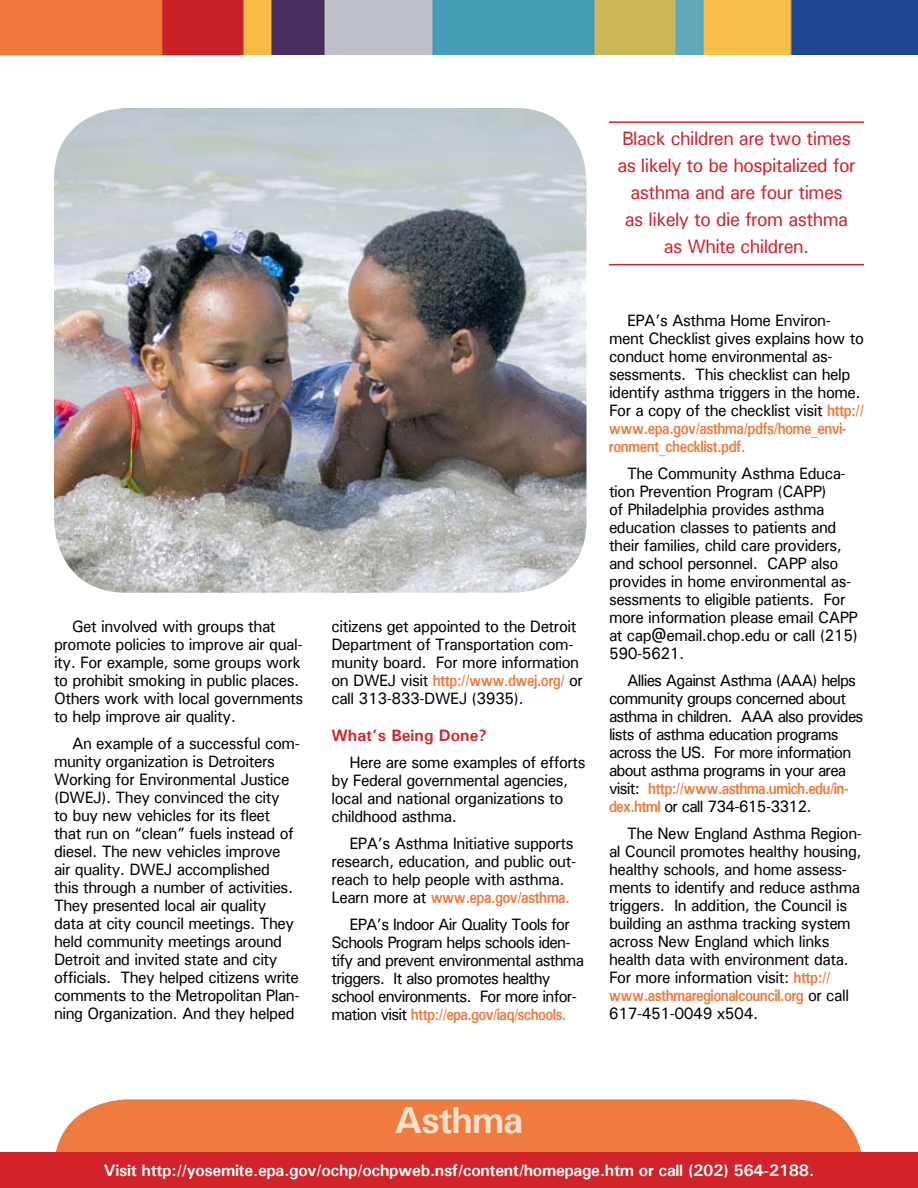
<style>
.page{position:relative;width:918px;height:1188px;background:#fff}
.page>*{position:absolute;margin:0;border:0;box-sizing:border-box;transform-origin:0 0}
.t1{font:700 37.5px "Univers";letter-spacing:-.03em;color:#fce0cd}
.t2{font:500 19.5px/27px "Univers";letter-spacing:-.03em;color:#d2232a;text-align:center;scale:.95 1}
.t3{font:500 16.5px/18px "Univers";letter-spacing:-.03em;color:#000;scale:.95 1}
.t4{font:500 16.5px/18px "Univers";letter-spacing:-.05em;color:#000;scale:.95 1}
.t5{font:700 16.5px "Univers";letter-spacing:-.02em;color:#fff}
.t6{font:700 16.5px "Univers";color:#d2232a}
.s1{font-weight:700;color:#ef7b3e}
</style>
<div class="page">
<hr style="left:609px;top:121px;width:255px;height:2px;background:#d2232a">
<hr style="left:609px;top:264px;width:255px;height:1px;background:#d2232a">
<img style="left:0;top:0;width:918px;height:54px">
<img style="left:54px;top:108px;width:532px;height:485px">
<div style="left:56px;top:1100px;width:805px;height:52px;background:#ef7b3e"></div>
<div style="left:0;top:1152px;width:918px;height:36px;background:#d2232a"></div>
<p class="t3" style="left:54px;top:617px;width:264px;text-indent:18px">Get involved with groups that promote policies to improve air qual&shy;ity. For example, some groups work to prohibit smoking in public places.<br>Others work with local governments to help improve air quality.</p>
<p class="t3" style="left:54px;top:734px;width:260px;text-indent:18px">An example of a successful com&shy;munity organization is Detroiters Working for Environmental Justice (DWEJ). They convinced the city<br>to buy new vehicles for its fleet that run on “clean” fuels instead of diesel. The new vehicles improve air quality. DWEJ accomplished<br>this through a number of activities.<br>They presented local air quality data at city council meetings. They held community meetings around Detroit and invited state and city officials. They helped citizens write comments to the Metropolitan Plan&shy;ning Organization. And they helped</p>
<p class="t2" style="left:617px;top:125px;width:252px">Black children are two times as likely to be hospitalized for asthma and are four times<br>as likely to die from asthma as White children.</p>
<p class="t3" style="left:331px;top:617px;width:266px">citizens get appointed to the Detroit Department of Transportation com&shy;munity board. For more information on DWEJ visit <span class="s1">http://www.dwej.org/</span> or call 313-833-DWEJ (3935).</p>
<h4 class="t6" style="left:332px;top:725px;width:157px">What’s Being Done?</h4>
<p class="t3" style="left:332px;top:753px;width:269px;text-indent:18px">Here are some examples of efforts by Federal governmental agencies, local and national organizations to childhood asthma.</p>
<p class="t3" style="left:332px;top:834px;width:259px;text-indent:18px">EPA’s Asthma Initiative supports research, education, and public out&shy;reach to help people with asthma.<br>Learn more at <span class="s1">www.epa.gov/asthma.</span></p>
<p class="t4" style="left:331px;top:915px;width:267px;text-indent:18px">EPA’s Indoor Air Quality Tools for Schools Program helps schools iden&shy;tify and prevent environmental asthma triggers. It also promotes healthy school environments. For more infor&shy;mation visit <span class="s1">http://epa.gov/iaq/schools.</span></p>
<p class="t3" style="left:609px;top:311px;width:270px;text-indent:18px">EPA’s Asthma Home Environ&shy;ment Checklist gives explains how to conduct home environmental as&shy;sessments. This checklist can help identify asthma triggers in the home.<br>For a copy of the checklist visit <span class="s1">http:// www.epa.gov/asthma/pdfs/home_envi&shy;ronment_checklist.pdf.</span></p>
<p class="t3" style="left:609px;top:464px;width:264px;text-indent:18px">The Community Asthma Educa&shy;tion Prevention Program (CAPP)<br>of Philadelphia provides asthma education classes to patients and their families, child care providers, and school personnel. CAPP also provides in home environmental as&shy;sessments to eligible patients. For more information please email CAPP at cap@email.chop.edu or call (215)<br>590-5621.</p>
<p class="t4" style="left:609px;top:671px;width:269px;text-indent:18px">Allies Against Asthma (AAA) helps community groups concerned about asthma in children. AAA also provides lists of asthma education programs across the US. For more information about asthma programs in your area visit: <span class="s1">http://www.asthma.umich.edu/in&shy;dex.html</span> or call 734-615-3312.</p>
<p class="t3" style="left:609px;top:824px;width:268px;text-indent:18px">The New England Asthma Region&shy;al Council promotes healthy housing, healthy schools, and home assess&shy;ments to identify and reduce asthma triggers. In addition, the Council is building an asthma tracking system across New England which links health data with environment data.<br>For more information visit: <span class="s1">http:// www.asthmaregionalcouncil.org</span> or call 617-451-0049 x504.</p>
<p class="t1" style="left:395px;top:1096px;width:130px">Asthma</p>
<p class="t5" style="left:104px;top:1160px;width:712px">Visit http://yosemite.epa.gov/ochp/ochpweb.nsf/content/homepage.htm or call (202) 564-2188.</p>
</div>
